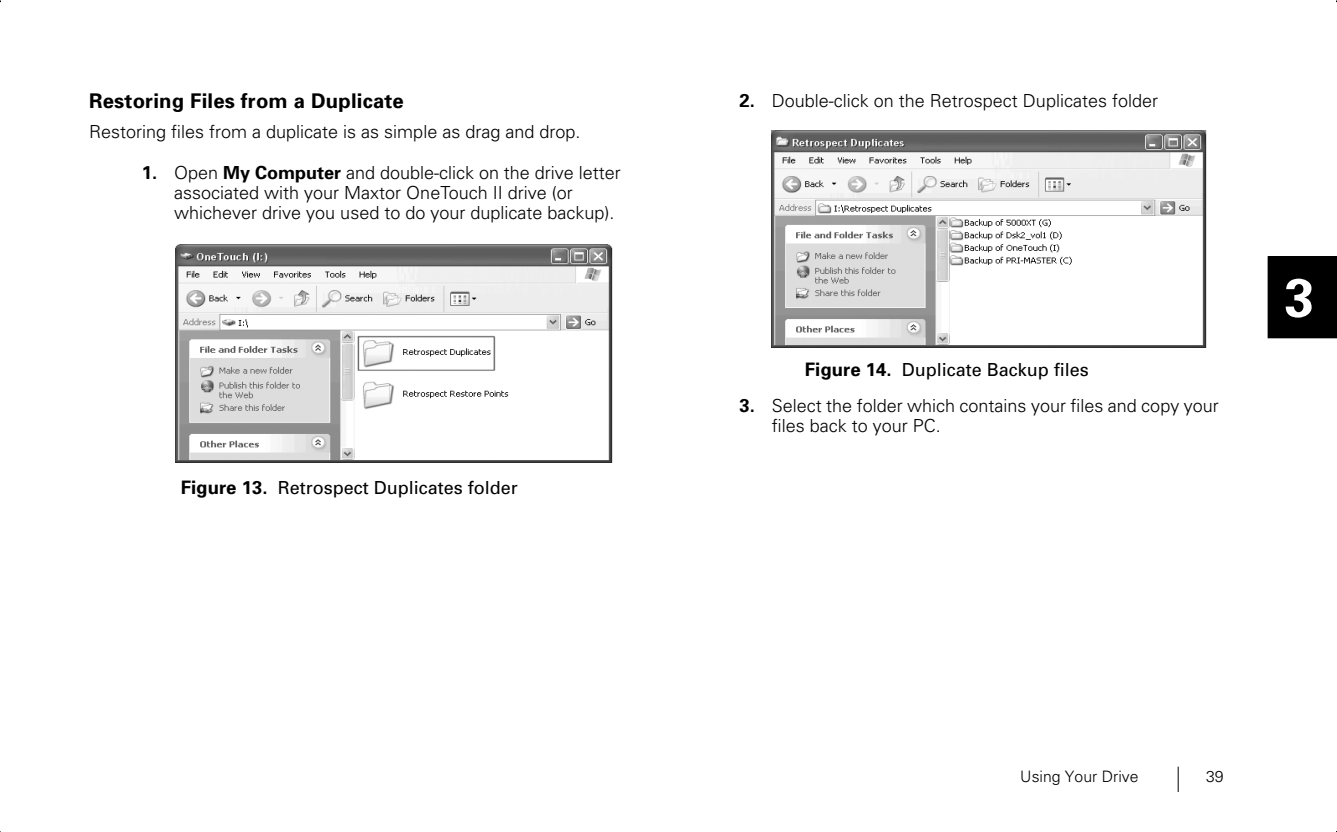
<style>
.page{position:relative;width:1337px;height:832px;background:#fff}
.page>*{position:absolute;margin:0;border:0;box-sizing:border-box;transform-origin:0 0}
.t1{font:700 54px "Univers";color:#fff}
.Heading2{font:700 20.25px "Univers";letter-spacing:.01em;color:#000}
.Numbered1{font:300 18px/20.2px "Univers";color:#000}
.Numbered{font:300 18px/20.2px "Univers";color:#000}
.FigureCaption{font:18px "Univers";color:#000}
.Body{font:300 18px "Univers";color:#000}
.t2{font:300 15.75px "Univers";color:#000}
.s1{font-weight:700;font-size:18.45px}
.s2{font-weight:700}
</style>
<div class="page">
<div style="left:1267px;top:256px;width:69px;height:82px;background:#000"></div>
<svg style="left:1177px;top:767px;width:1px;height:24px"></svg>
<img style="left:176px;top:244px;width:436px;height:219px">
<img style="left:772px;top:130px;width:434px;height:218px">
<p class="Heading2" style="left:89px;top:94px;width:316px">Restoring Files from a Duplicate</p>
<p class="Body" style="left:89px;top:125px;width:493px">Restoring files from a duplicate is as simple as drag and drop.</p>
<p class="Numbered1" style="left:174px;top:164px;width:448px;text-indent:-32px"><span class="s1">1.</span> Open <span class="s2">My Computer</span> and double-click on the drive letter associated with your Maxtor OneTouch II drive (or whichever drive you used to do your duplicate backup).</p>
<p class="FigureCaption" style="left:181px;top:480px;width:338px"><span class="s1">Figure 13.</span> Retrospect Duplicates folder</p>
<p class="Numbered" style="left:739px;top:92px;width:420px"><span class="s1">2.</span> Double-click on the Retrospect Duplicates folder</p>
<p class="FigureCaption" style="left:805px;top:363px;width:285px"><span class="s1">Figure 14.</span> Duplicate Backup files</p>
<p class="Numbered" style="left:772px;top:397px;width:448px;text-indent:-32px"><span class="s1">3.</span> Select the folder which contains your files and copy your files back to your PC.</p>
<h1 class="t1" style="left:1284px;top:278px;width:32px">3</h1>
<p class="t2" style="left:1020px;top:770px;width:120px">Using Your Drive</p>
<p class="t2" style="left:1206px;top:770px;width:19px">39</p>
</div>
